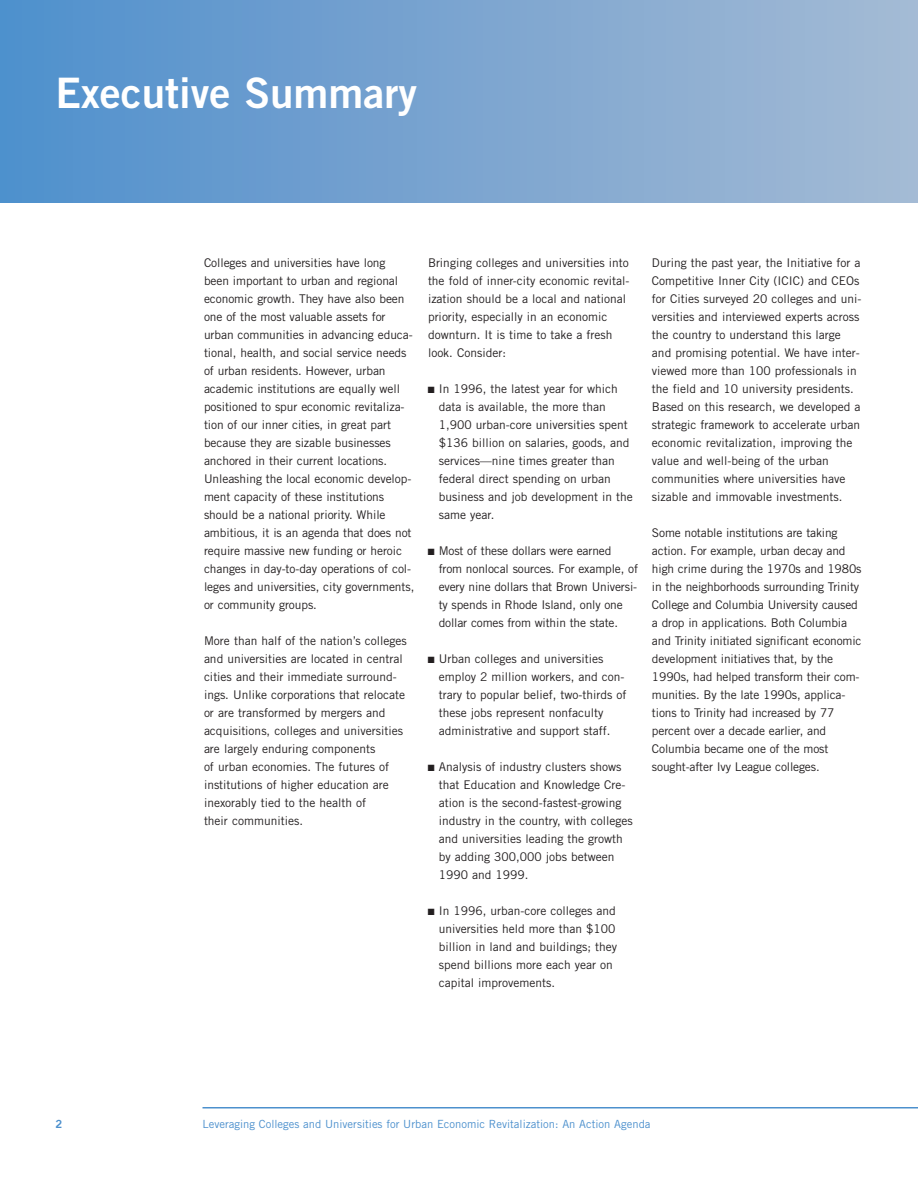
<style>
.page{position:relative;width:918px;height:1188px;background:#fff}
.page>*{position:absolute;margin:0;border:0;box-sizing:border-box;transform-origin:0 0}
.t1{font:42px "Trade Gothic Bold Two";color:#fff}
.t2{font:12px/18px "Trade Gothic";color:#231f20}
.t3{font:11.25px "Trade Gothic";color:#4c90cd}
.t4{font:11.25px "Trade Gothic Bold Two";color:#4c90cd}
</style>
<div class="page">
<div style="left:0;top:0;width:918px;height:202px;background:linear-gradient(to right,#4f8fcc,#a5bad4)"></div>
<hr style="left:202px;top:1107px;width:716px;height:1px;background:#4c90cd">
<h1 class="t1" style="left:56px;top:78px;width:363px">Executive Summary</h1>
<p class="t2" style="left:204px;top:254px;width:212px">Colleges and universities have long<br>been important to urban and regional economic growth. They have also been one of the most valuable assets for urban communities in advancing educa&shy;tional, health, and social service needs of urban residents. However, urban academic institutions are equally well positioned to spur economic revitaliza&shy;tion of our inner cities, in great part because they are sizable businesses anchored in their current locations.<br>Unleashing the local economic develop&shy;ment capacity of these institutions should be a national priority. While ambitious, it is an agenda that does not require massive new funding or heroic changes in day-to-day operations of col&shy;leges and universities, city governments, or community groups.</p>
<p class="t2" style="left:204px;top:632px;width:204px">More than half of the nation’s colleges and universities are located in central cities and their immediate surround&shy;ings. Unlike corporations that relocate or are transformed by mergers and acquisitions, colleges and universities are largely enduring components<br>of urban economies. The futures of institutions of higher education are inexorably tied to the health of<br>their communities.</p>
<p class="t2" style="left:428px;top:254px;width:203px">Bringing colleges and universities into the fold of inner-city economic revital&shy;ization should be a local and national priority, especially in an economic downturn. It is time to take a fresh look. Consider:</p>
<p class="t2" style="left:439px;top:380px;width:196px;text-indent:-11px">■ In 1996, the latest year for which data is available, the more than<br>1,900 urban-core universities spent $136 billion on salaries, goods, and services—nine times greater than federal direct spending on urban business and job development in the same year.</p>
<p class="t2" style="left:439px;top:542px;width:201px;text-indent:-11px">■ Most of these dollars were earned<br>from nonlocal sources. For example, of every nine dollars that Brown Universi&shy;ty spends in Rhode Island, only one dollar comes from within the state.</p>
<p class="t2" style="left:439px;top:650px;width:189px;text-indent:-11px">■ Urban colleges and universities employ 2 million workers, and con&shy;trary to popular belief, two-thirds of these jobs represent nonfaculty administrative and support staff.</p>
<p class="t2" style="left:439px;top:758px;width:196px;text-indent:-11px">■ Analysis of industry clusters shows that Education and Knowledge Cre&shy;ation is the second-fastest-growing industry in the country, with colleges and universities leading the growth by adding 300,000 jobs between<br>1990 and 1999.</p>
<p class="t2" style="left:439px;top:902px;width:180px;text-indent:-11px">■ In 1996, urban-core colleges and universities held more than $100 billion in land and buildings; they spend billions more each year on capital improvements.</p>
<p class="t2" style="left:652px;top:254px;width:211px">During the past year, the Initiative for a Competitive Inner City (ICIC) and CEOs for Cities surveyed 20 colleges and uni&shy;versities and interviewed experts across the country to understand this large and promising potential. We have inter&shy;viewed more than 100 professionals in the field and 10 university presidents.<br>Based on this research, we developed a strategic framework to accelerate urban economic revitalization, improving the value and well-being of the urban communities where universities have sizable and immovable investments.</p>
<p class="t2" style="left:652px;top:524px;width:211px">Some notable institutions are taking action. For example, urban decay and high crime during the 1970s and 1980s in the neighborhoods surrounding Trinity College and Columbia University caused a drop in applications. Both Columbia and Trinity initiated significant economic development initiatives that, by the 1990s, had helped transform their com&shy;munities. By the late 1990s, applica&shy;tions to Trinity had increased by 77 percent over a decade earlier, and Columbia became one of the most sought-after Ivy League colleges.</p>
<p class="t4" style="left:56px;top:1120px;width:8px">2</p>
<p class="t3" style="left:203px;top:1120px;width:449px">Leveraging Colleges and Universities for Urban Economic Revitalization: An Action Agenda</p>
</div>
